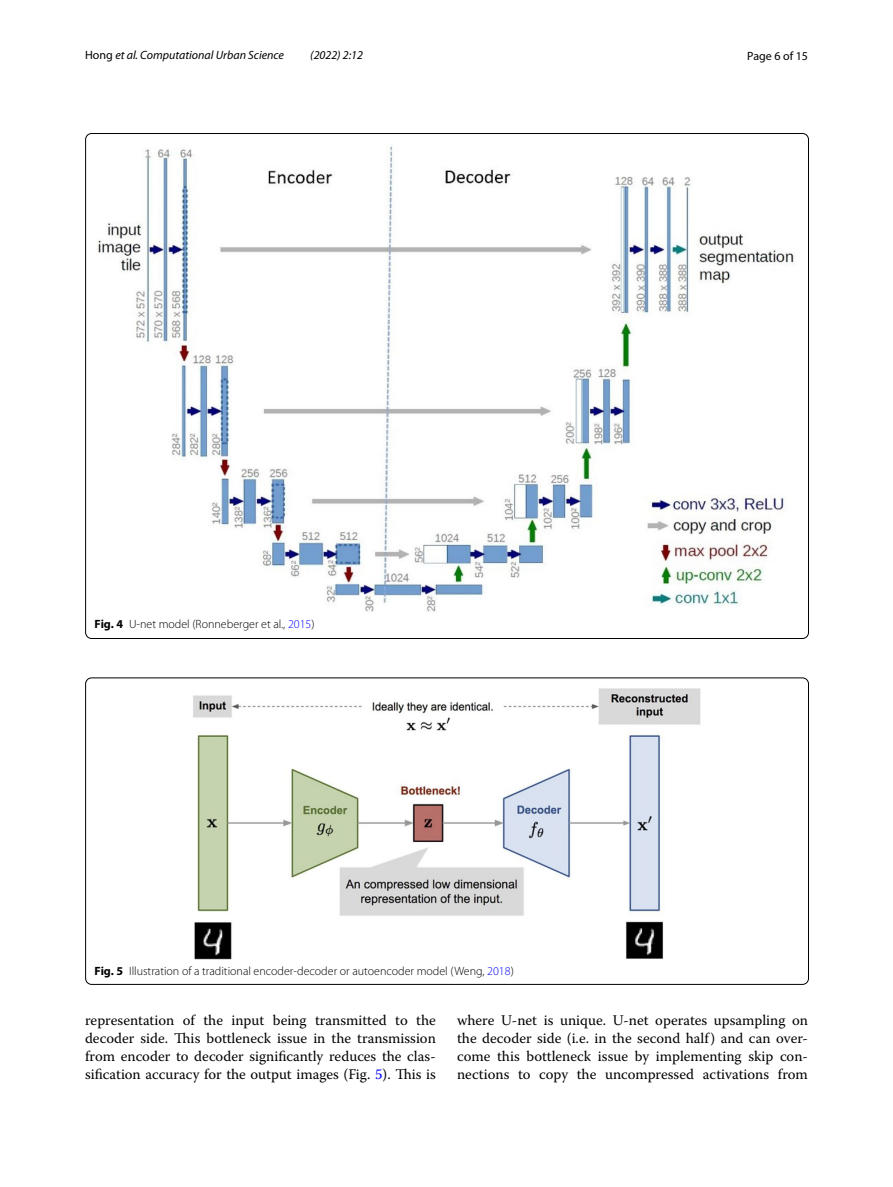
<style>
.page{position:relative;width:893px;height:1187px;background:#fff}
.page>*{position:absolute;margin:0;border:0;box-sizing:border-box;transform-origin:0 0}
.t1{font:14.7px/18px "Warnock Pro";color:#000;text-align:justify}
.t2{font:300 12px "Myriad Pro";color:#000}
.t3{font:italic 12px "Myriad Pro";color:#000}
.t4{font:12px "Myriad Pro";color:#000}
.s1{font-style:normal}
.s2{font-weight:700}
.s3{color:#00f}
</style>
<div class="page">
<img style="left:97px;top:146px;width:697px;height:466px">
<img style="left:193px;top:688px;width:508px;height:271px">
<p class="t3" style="left:85px;top:48px;width:200px"><span class="s1">Hong</span> et al. Computational Urban Science</p>
<p class="t3" style="left:310px;top:48px;width:54px">(2022) 2:12</p>
<p class="t4" style="left:747px;top:48px;width:62px">Page 6 of 15</p>
<p class="t2" style="left:95px;top:618px;width:221px"><span class="s2">Fig. 4</span> U-net model (Ronneberger et al., <span class="s3">2015</span>)</p>
<p class="t2" style="left:95px;top:963px;width:421px"><span class="s2">Fig. 5</span> Illustration of a traditional encoder-decoder or autoencoder model (Weng, <span class="s3">2018</span>)</p>
<p class="t1" style="left:85px;top:1010px;width:352px">representation of the input being transmitted to the decoder side. This bottleneck issue in the transmission from encoder to decoder significantly reduces the clas&shy;sification accuracy for the output images (Fig. <span class="s3">5</span>). This is</p>
<p class="t1" style="left:457px;top:1010px;width:352px">where U-net is unique. U-net operates upsampling on the decoder side (i.e. in the second half) and can over&shy;come this bottleneck issue by implementing skip con&shy;nections to copy the uncompressed activations from</p>
</div>
